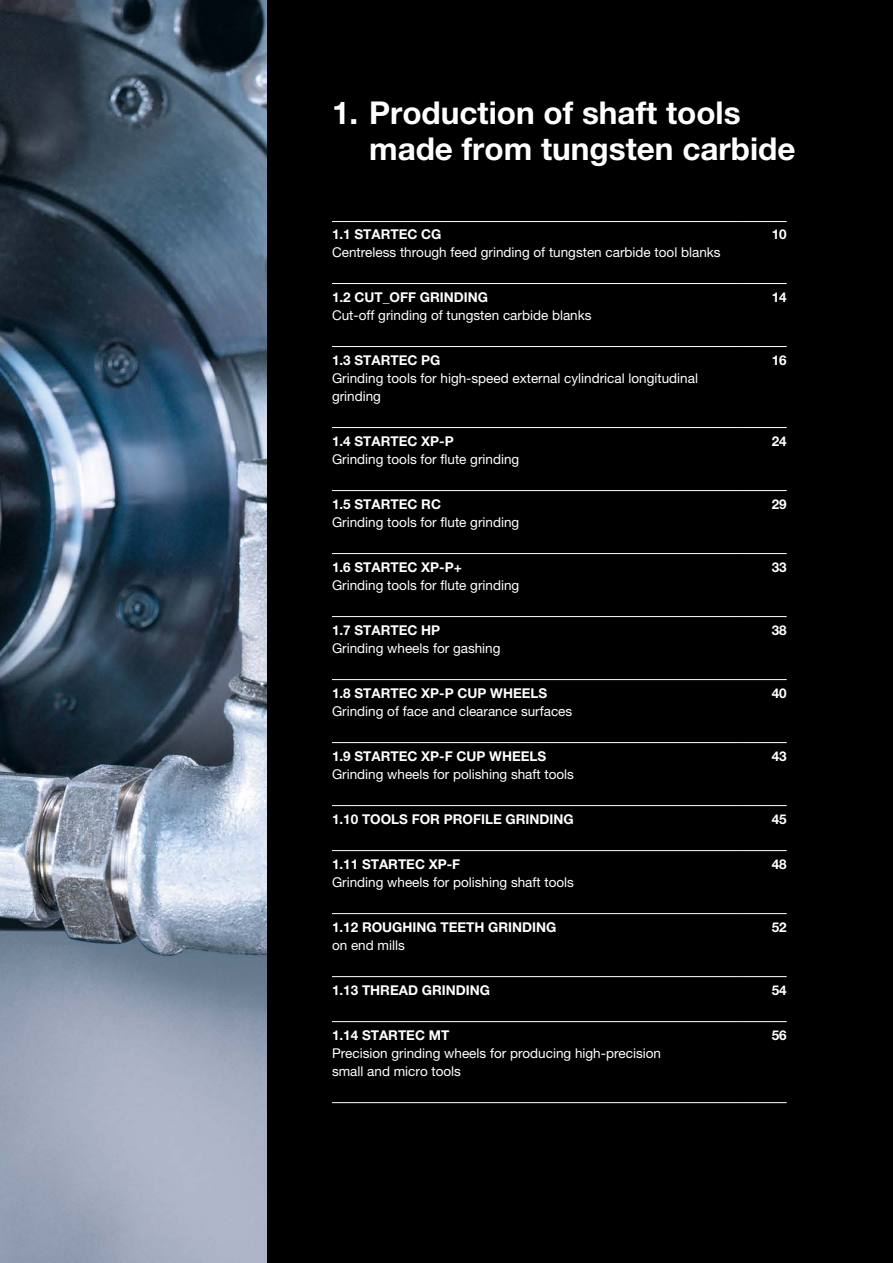
<style>
.page{position:relative;width:893px;height:1263px;background:#fff}
.page>*{position:absolute;margin:0;border:0;box-sizing:border-box;transform-origin:0 0}
.t1{font:700 31.5px/36px "Helvetica Neue LT Pro";color:#fff}
.t2{font:13.5px/18px "Helvetica Neue LT Pro";color:#fff}
.t3{font:700 13.5px "Helvetica Neue LT Pro";color:#fff}
</style>
<div class="page">
<img style="left:0;top:0;width:268px;height:1263px">
<div style="left:268px;top:0;width:625px;height:1263px;background:#000"></div>
<hr style="left:332px;top:221px;width:411px;height:1px;background:#fff">
<hr style="left:743px;top:221px;width:44px;height:1px;background:#fff">
<hr style="left:332px;top:805px;width:411px;height:1px;background:#fff">
<hr style="left:332px;top:850px;width:411px;height:1px;background:#fff">
<hr style="left:332px;top:913px;width:411px;height:1px;background:#fff">
<hr style="left:743px;top:913px;width:44px;height:1px;background:#fff">
<hr style="left:332px;top:976px;width:411px;height:1px;background:#fff">
<hr style="left:743px;top:976px;width:44px;height:1px;background:#fff">
<hr style="left:332px;top:283px;width:411px;height:1px;background:#fff">
<hr style="left:743px;top:283px;width:44px;height:1px;background:#fff">
<hr style="left:332px;top:346px;width:411px;height:1px;background:#fff">
<hr style="left:743px;top:346px;width:44px;height:1px;background:#fff">
<hr style="left:332px;top:427px;width:411px;height:1px;background:#fff">
<hr style="left:743px;top:427px;width:44px;height:1px;background:#fff">
<hr style="left:332px;top:1021px;width:411px;height:1px;background:#fff">
<hr style="left:743px;top:1021px;width:44px;height:1px;background:#fff">
<hr style="left:332px;top:490px;width:411px;height:1px;background:#fff">
<hr style="left:743px;top:490px;width:44px;height:1px;background:#fff">
<hr style="left:332px;top:553px;width:411px;height:1px;background:#fff">
<hr style="left:743px;top:553px;width:44px;height:1px;background:#fff">
<hr style="left:332px;top:616px;width:411px;height:1px;background:#fff">
<hr style="left:743px;top:616px;width:44px;height:1px;background:#fff">
<hr style="left:743px;top:679px;width:44px;height:1px;background:#fff">
<hr style="left:332px;top:679px;width:411px;height:1px;background:#fff">
<hr style="left:332px;top:742px;width:411px;height:1px;background:#fff">
<hr style="left:743px;top:742px;width:44px;height:1px;background:#fff">
<hr style="left:743px;top:805px;width:44px;height:1px;background:#fff">
<hr style="left:743px;top:850px;width:44px;height:1px;background:#fff">
<hr style="left:332px;top:1102px;width:411px;height:1px;background:#fff">
<hr style="left:743px;top:1102px;width:44px;height:1px;background:#fff">
<h1 class="t1" style="left:369px;top:94px;width:428px;text-indent:-37px">1. Production of shaft tools made from tungsten carbide</h1>
<p class="t3" style="left:332px;top:225px;width:111px">1.1 STARTEC CG</p>
<p class="t2" style="left:332px;top:243px;width:390px">Centreless through feed grinding of tungsten carbide tool blanks</p>
<p class="t3" style="left:772px;top:225px;width:17px">10</p>
<p class="t3" style="left:332px;top:288px;width:158px">1.2 CUT_OFF GRINDING</p>
<p class="t2" style="left:332px;top:306px;width:261px">Cut-off grinding of tungsten carbide blanks</p>
<p class="t3" style="left:772px;top:288px;width:17px">14</p>
<p class="t3" style="left:332px;top:351px;width:110px">1.3 STARTEC PG</p>
<p class="t2" style="left:332px;top:369px;width:368px">Grinding tools for high-speed external cylindrical longitudinal grinding</p>
<p class="t3" style="left:772px;top:351px;width:17px">16</p>
<p class="t3" style="left:332px;top:432px;width:123px">1.4 STARTEC XP-P</p>
<p class="t2" style="left:332px;top:450px;width:189px">Grinding tools for flute grinding</p>
<p class="t3" style="left:772px;top:432px;width:17px">24</p>
<p class="t3" style="left:332px;top:495px;width:111px">1.5 STARTEC RC</p>
<p class="t2" style="left:332px;top:513px;width:189px">Grinding tools for flute grinding</p>
<p class="t3" style="left:772px;top:495px;width:17px">29</p>
<p class="t3" style="left:332px;top:558px;width:131px">1.6 STARTEC XP-P+</p>
<p class="t2" style="left:332px;top:576px;width:189px">Grinding tools for flute grinding</p>
<p class="t3" style="left:772px;top:558px;width:17px">33</p>
<p class="t3" style="left:332px;top:621px;width:110px">1.7 STARTEC HP</p>
<p class="t2" style="left:332px;top:639px;width:170px">Grinding wheels for gashing</p>
<p class="t3" style="left:772px;top:621px;width:17px">38</p>
<p class="t3" style="left:332px;top:684px;width:217px">1.8 STARTEC XP-P CUP WHEELS</p>
<p class="t2" style="left:332px;top:702px;width:242px">Grinding of face and clearance surfaces</p>
<p class="t3" style="left:772px;top:684px;width:17px">40</p>
<p class="t3" style="left:332px;top:747px;width:216px">1.9 STARTEC XP-F CUP WHEELS</p>
<p class="t2" style="left:332px;top:765px;width:244px">Grinding wheels for polishing shaft tools</p>
<p class="t3" style="left:772px;top:747px;width:17px">43</p>
<p class="t3" style="left:332px;top:810px;width:243px">1.10 TOOLS FOR PROFILE GRINDING</p>
<p class="t3" style="left:772px;top:810px;width:17px">45</p>
<p class="t3" style="left:332px;top:855px;width:130px">1.11 STARTEC XP-F</p>
<p class="t2" style="left:332px;top:873px;width:244px">Grinding wheels for polishing shaft tools</p>
<p class="t3" style="left:772px;top:855px;width:17px">48</p>
<p class="t3" style="left:332px;top:918px;width:226px">1.12 ROUGHING TEETH GRINDING</p>
<p class="t2" style="left:332px;top:936px;width:74px">on end mills</p>
<p class="t3" style="left:772px;top:918px;width:17px">52</p>
<p class="t3" style="left:332px;top:981px;width:159px">1.13 THREAD GRINDING</p>
<p class="t3" style="left:772px;top:981px;width:17px">54</p>
<p class="t3" style="left:332px;top:1026px;width:119px">1.14 STARTEC MT</p>
<p class="t2" style="left:332px;top:1044px;width:331px">Precision grinding wheels for producing high-precision small and micro tools</p>
<p class="t3" style="left:772px;top:1026px;width:17px">56</p>
</div>
